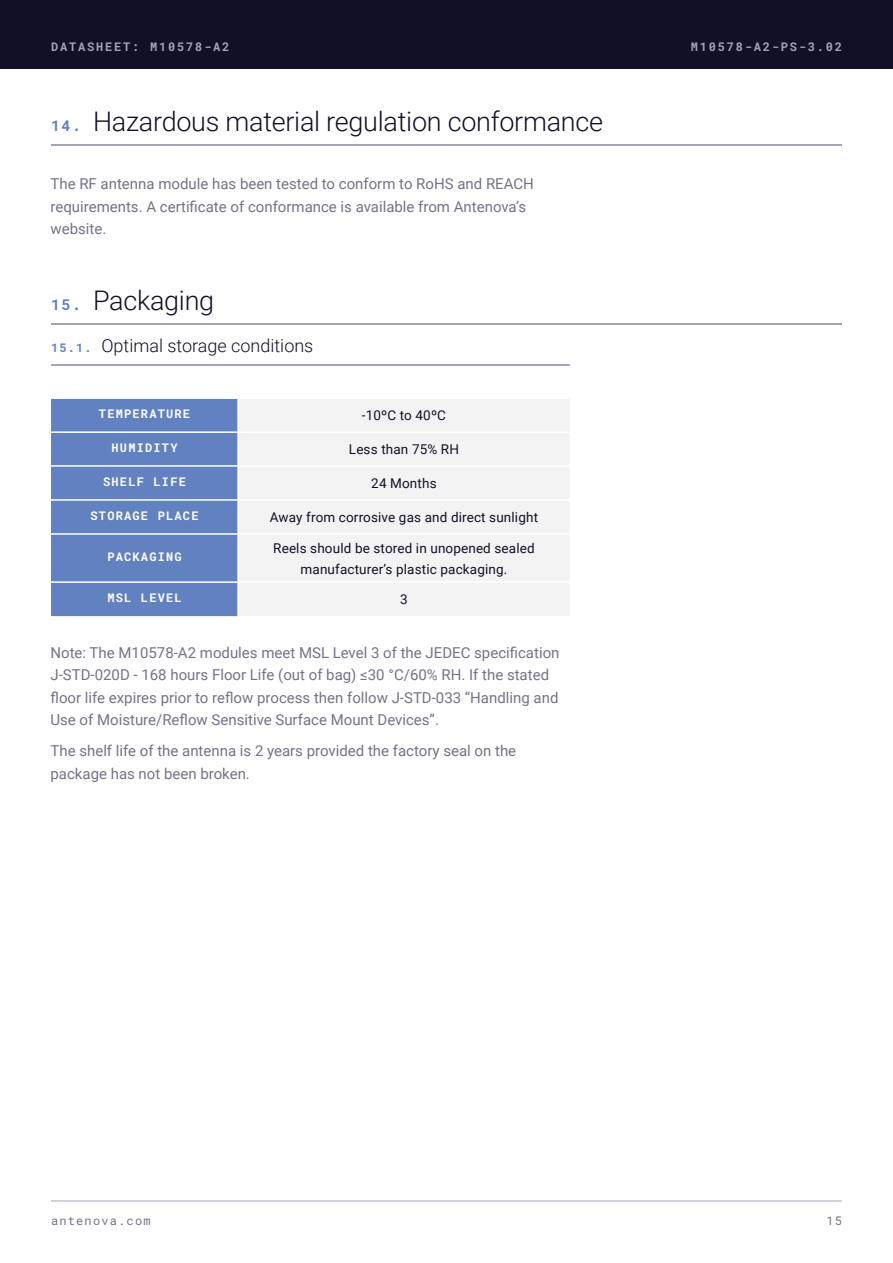
<style>
.page{position:relative;width:893px;height:1263px;background:#fff}
.page>*{position:absolute;margin:0;border:0;box-sizing:border-box;transform-origin:0 0}
.t1{font:300 27px "Roboto";letter-spacing:-.01em;color:#111026}
.t2{font:300 18px "Roboto";color:#111026}
.t3{font:15px/22.5px "Roboto";color:#737389}
.t4{font:13.5px/21px "Roboto";letter-spacing:.01em;color:#111026;text-align:center}
.t5{font:700 12px "Roboto Mono";letter-spacing:.1em;color:#fff}
.t6{font:700 12px "Roboto Mono";letter-spacing:.15em;color:#a5a4bc}
.t7{font:12px "Roboto Mono";letter-spacing:.1em;color:#747288}
.s1{font-family:"Roboto Mono";font-weight:700;font-size:15px;color:#6281c0}
.s2{font-family:"Roboto Mono";font-weight:700;font-size:12px;color:#6281c0}
</style>
<div class="page">
<div style="left:0;top:0;width:893px;height:68px;background:#111026"></div>
<hr style="left:51px;top:1201px;width:791px;height:1px;background:#a5a4bc">
<hr style="left:51px;top:145px;width:791px;height:1px;background:#a5a4bc">
<hr style="left:51px;top:365px;width:519px;height:1px;background:#a5a4bc">
<hr style="left:51px;top:324px;width:791px;height:1px;background:#a5a4bc">
<div style="left:51px;top:399px;width:186px;height:217px;background:#6281c0"></div>
<div style="left:239px;top:399px;width:330px;height:217px;background:#f3f3f4"></div>
<hr style="left:51px;top:431px;width:187px;height:2px;background:#fff">
<hr style="left:51px;top:465px;width:187px;height:2px;background:#fff">
<hr style="left:51px;top:499px;width:187px;height:2px;background:#fff">
<hr style="left:51px;top:533px;width:187px;height:2px;background:#fff">
<hr style="left:51px;top:581px;width:187px;height:2px;background:#fff">
<hr style="left:238px;top:431px;width:332px;height:2px;background:#fff">
<hr style="left:238px;top:465px;width:332px;height:2px;background:#fff">
<hr style="left:238px;top:499px;width:332px;height:2px;background:#fff">
<hr style="left:238px;top:533px;width:332px;height:2px;background:#fff">
<hr style="left:238px;top:581px;width:332px;height:2px;background:#fff">
<p class="t6" style="left:51px;top:38px;width:180px">DATASHEET: M10578-A2</p>
<p class="t6" style="left:691px;top:38px;width:153px">M10578-A2-PS-3.02</p>
<h1 class="t1" style="left:51px;top:103px;width:554px"><span class="s1">14.</span> Hazardous material regulation conformance</h1>
<p class="t3" style="left:50px;top:172px;width:485px">The RF antenna module has been tested to conform to RoHS and REACH requirements. A certificate of conformance is available from Antenova’s website.</p>
<h1 class="t1" style="left:51px;top:282px;width:165px"><span class="s1">15.</span> Packaging</h1>
<p class="t2" style="left:51px;top:333px;width:264px"><span class="s2">15.1.</span> Optimal storage conditions</p>
<p class="t5" style="left:99px;top:406px;width:93px">TEMPERATURE</p>
<p class="t4" style="left:362px;top:404px;width:86px">-10ºC to 40ºC</p>
<p class="t5" style="left:112px;top:440px;width:67px">HUMIDITY</p>
<p class="t4" style="left:349px;top:438px;width:112px">Less than 75% RH</p>
<p class="t5" style="left:103px;top:474px;width:84px">SHELF LIFE</p>
<p class="t4" style="left:371px;top:472px;width:67px">24 Months</p>
<p class="t5" style="left:91px;top:508px;width:109px">STORAGE PLACE</p>
<p class="t4" style="left:270px;top:506px;width:270px">Away from corrosive gas and direct sunlight</p>
<p class="t5" style="left:107px;top:549px;width:76px">PACKAGING</p>
<p class="t4" style="left:273px;top:537px;width:263px">Reels should be stored in unopened sealed manufacturer’s plastic packaging.</p>
<p class="t5" style="left:107px;top:590px;width:76px">MSL LEVEL</p>
<p class="t4" style="left:400px;top:588px;width:9px">3</p>
<p class="t3" style="left:50px;top:641px;width:510px">Note: The M10578-A2 modules meet MSL Level 3 of the JEDEC specification J-STD-020D - 168 hours Floor Life (out of bag) ≤30 °C/60% RH. If the stated floor life expires prior to reflow process then follow J-STD-033 “Handling and Use of Moisture/Reflow Sensitive Surface Mount Devices”.</p>
<p class="t3" style="left:50px;top:739px;width:467px">The shelf life of the antenna is 2 years provided the factory seal on the package has not been broken.</p>
<p class="t7" style="left:51px;top:1212px;width:101px">antenova.com</p>
<p class="t7" style="left:826px;top:1212px;width:17px">15</p>
</div>
